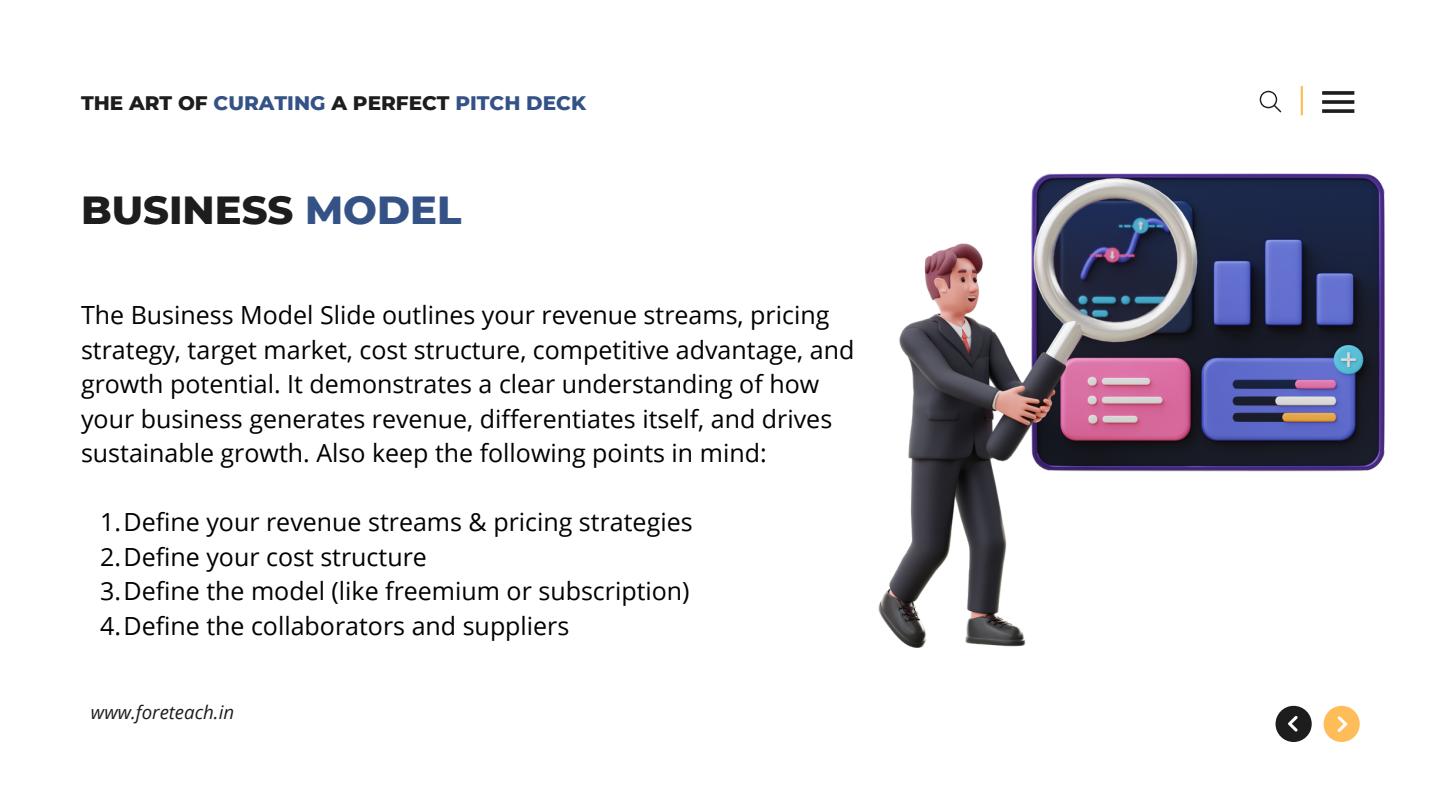
<style>
.page{position:relative;width:1440px;height:810px;background:#fff}
.page>*{position:absolute;margin:0;border:0;box-sizing:border-box;transform-origin:0 0}
.t1{font:800 40px "Montserrat";color:#1d1d1d}
.t2{font:25px/34.5px "Open Sans";color:#000}
.t3{font:800 20px "Montserrat";color:#355287}
.t4{font:italic 18.7px "Open Sans";color:#1d1d1d}
.s1{color:#1d1d1d}
.s2{color:#355287}
</style>
<div class="page">
<div style="left:1324px;top:706px;width:36px;height:36px;background:#ffbd59;border-radius:50%"></div>
<div style="left:1276px;top:706px;width:36px;height:36px;background:#1d1d1d;border-radius:50%"></div>
<svg style="left:1338px;top:716px;width:9px;height:16px"></svg>
<svg style="left:1288px;top:716px;width:10px;height:16px"></svg>
<hr style="left:1301px;top:86px;width:2px;height:29px;background:#ffbd59">
<svg style="left:1259px;top:91px;width:22px;height:21px"></svg>
<svg style="left:1322px;top:91px;width:32px;height:22px"></svg>
<img style="left:878px;top:174px;width:507px;height:474px">
<p class="t3" style="left:81px;top:90px;width:507px"><span class="s1">THE ART OF</span> CURATING <span class="s1">A PERFECT</span> PITCH DECK</p>
<p class="t1" style="left:81px;top:185px;width:382px">BUSINESS <span class="s2">MODEL</span></p>
<p class="t2" style="left:81px;top:297px;width:775px">The Business Model Slide outlines your revenue streams, pricing strategy, target market, cost structure, competitive advantage, and growth potential. It demonstrates a clear understanding of how your business generates revenue, differentiates itself, and drives sustainable growth. Also keep the following points in mind:</p>
<p class="t2" style="left:100px;top:504px;width:594px">1.Define your revenue streams &amp; pricing strategies</p>
<p class="t2" style="left:100px;top:539px;width:328px">2.Define your cost structure</p>
<p class="t2" style="left:100px;top:573px;width:591px">3.Define the model (like freemium or subscription)</p>
<p class="t2" style="left:100px;top:608px;width:471px">4.Define the collaborators and suppliers</p>
<p class="t4" style="left:91px;top:699px;width:145px">www.foreteach.in</p>
</div>
